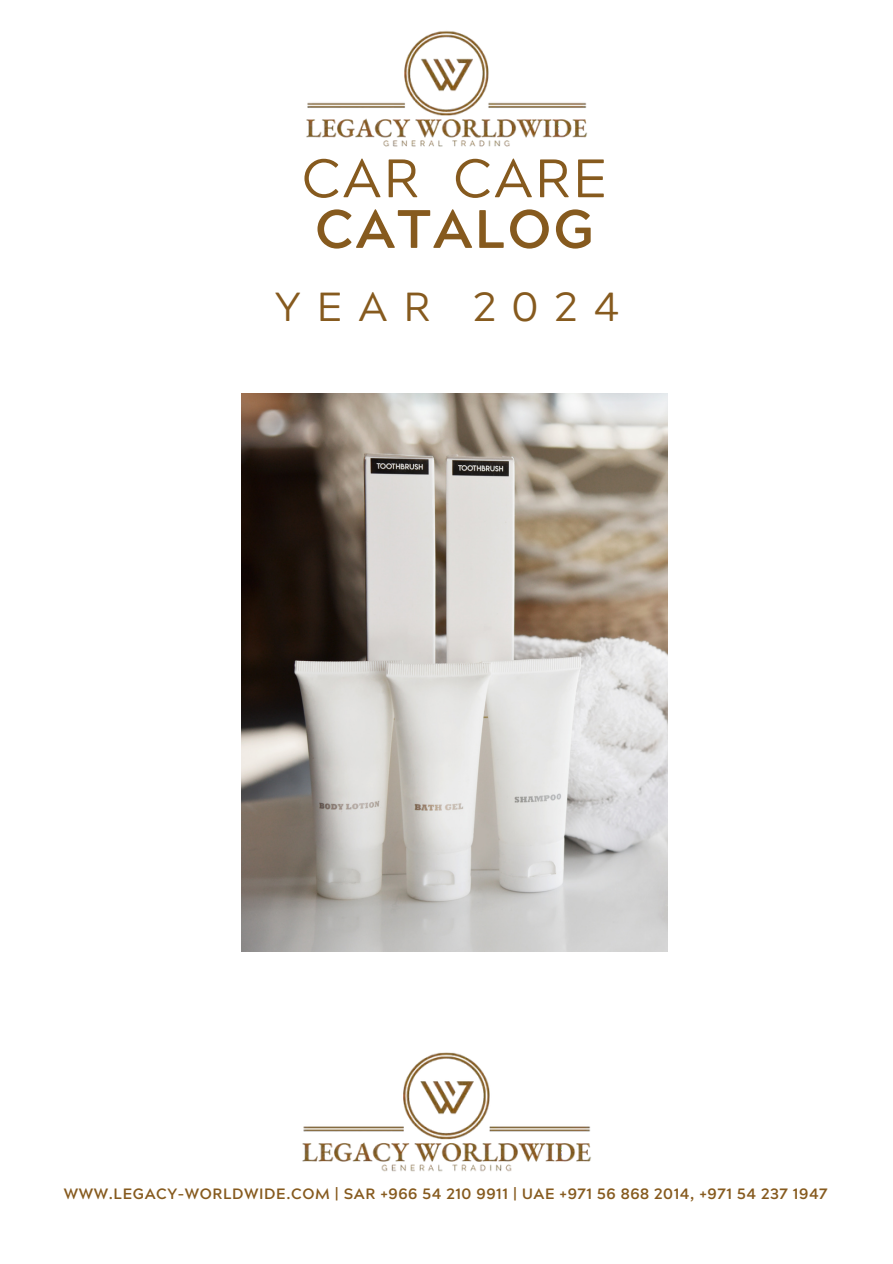
<style>
.page{position:relative;width:893px;height:1264px;background:#fff}
.page>*{position:absolute;margin:0;border:0;box-sizing:border-box;transform-origin:0 0}
.t1{font:54px/50.7px "Acherus Grotesque";letter-spacing:.04em;color:#865a1e}
.t2{font:40.5px "Acherus Grotesque";letter-spacing:.4em;color:#865a1e}
.t3{font:700 15px "Acherus Grotesque";letter-spacing:.04em;color:#865a1e}
.s1{font-weight:700}
</style>
<div class="page">
<img style="left:306px;top:31px;width:282px;height:116px">
<img style="left:302px;top:1052px;width:289px;height:120px">
<img style="left:241px;top:393px;width:426px;height:558px">
<h1 class="t1" style="left:302px;top:160px;width:307px">CAR CARE<br><span class="s1">CATALOG</span></h1>
<h1 class="t2" style="left:275px;top:291px;width:346px">YEAR 2024</h1>
<p class="t3" style="left:64px;top:1187px;width:765px">WWW.LEGACY-WORLDWIDE.COM | SAR +966 54 210 9911 | UAE +971 56 868 2014, +971 54 237 1947</p>
</div>
